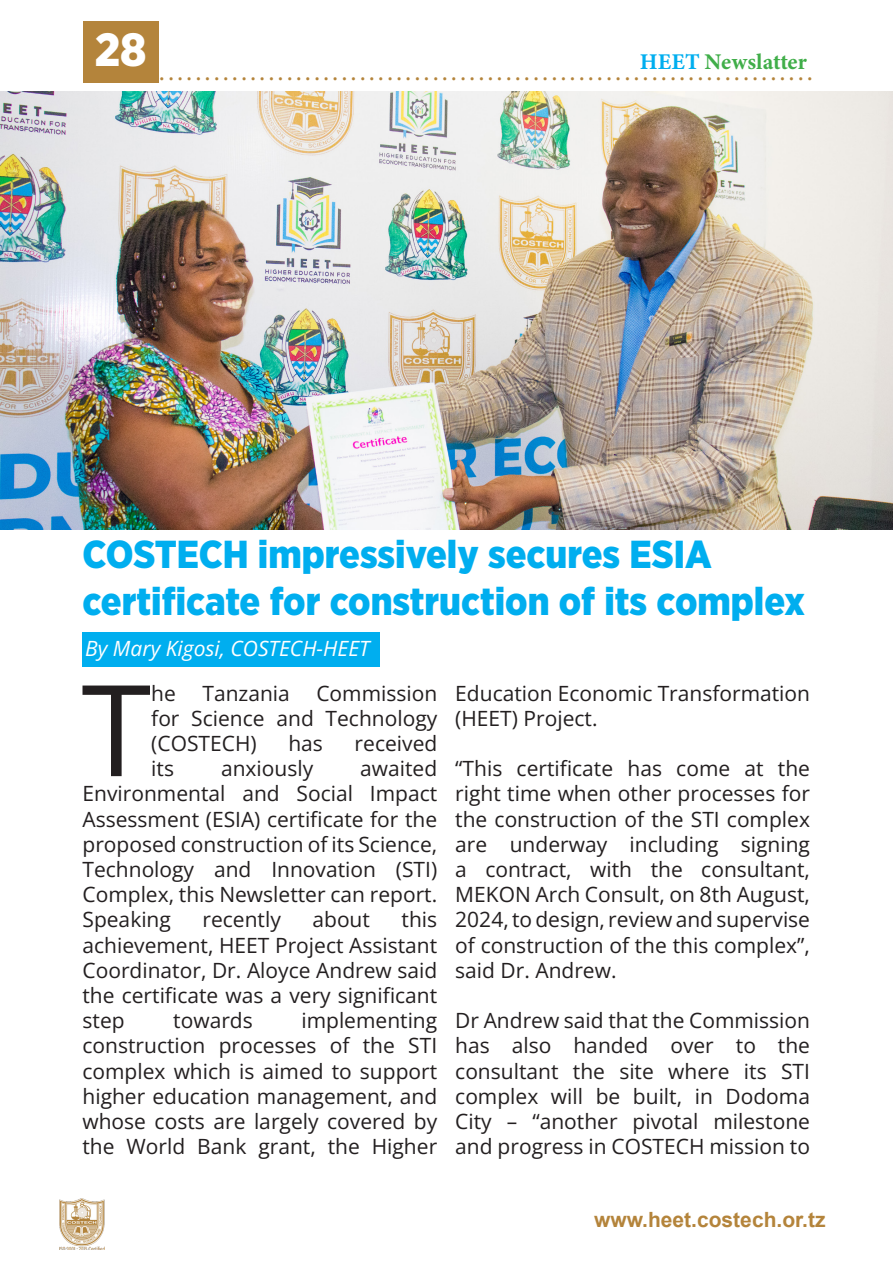
<style>
.page{position:relative;width:893px;height:1263px;background:#fff}
.page>*{position:absolute;margin:0;border:0;box-sizing:border-box;transform-origin:0 0}
.t1{font:126.9px "Open Sans";color:#231f20}
.t2{font:900 39px/46.8px "Gotham Narrow";color:#00aeef}
.t3{font:27px "Minion Pro";color:#b4843b}
.t4{font:22.5px "Minion Variable Concept";color:#40ae49}
.t5{font:21px/25.2px "Open Sans";color:#231f20;text-align:justify}
.t6{font:italic 21px "Open Sans";color:#fff}
.t7{font:700 21px "Arial";color:#b4843b}
.s1{color:#00aeef}
</style>
<div class="page">
<img style="left:0;top:92px;width:893px;height:437px">
<div style="left:82px;top:632px;width:298px;height:35px;background:#00aeef"></div>
<div style="left:83px;top:21px;width:76px;height:61px;background:#b4843b"></div>
<img style="left:59px;top:1198px;width:46px;height:52px">
<p class="t3" style="left:95px;top:54px;width:720px"><sup>28</sup>...........................................................................</p>
<p class="t4" style="left:640px;top:46px;width:169px"><span class="s1">HEET</span> Newslatter</p>
<p class="t2" style="left:82px;top:530px;width:724px">COSTECH impressively secures ESIA certificate for construction of its complex</p>
<p class="t6" style="left:85px;top:634px;width:286px">By Mary Kigosi, COSTECH-HEET</p>
<p class="t1" style="left:81px;top:643px;width:71px">T</p>
<p class="t5" style="left:151px;top:680px;width:26px">he</p>
<p class="t5" style="left:202px;top:680px;width:89px">Tanzania</p>
<p class="t5" style="left:151px;top:680px;width:287px;text-indent:165px">Commission for Science and Technology (COSTECH)</p>
<p class="t5" style="left:288px;top:730px;width:36px">has</p>
<p class="t5" style="left:355px;top:730px;width:84px">received</p>
<p class="t5" style="left:82px;top:755px;width:356px;text-indent:278px">awaited Environmental and Social Impact Assessment (ESIA) certificate for the proposed construction of its Science, Technology and Innovation (STI)<br>Complex, this Newsletter can report.</p>
<p class="t5" style="left:82px;top:906px;width:90px">Speaking</p>
<p class="t5" style="left:202px;top:906px;width:80px">recently</p>
<p class="t5" style="left:312px;top:906px;width:59px">about</p>
<p class="t5" style="left:151px;top:755px;width:24px">its</p>
<p class="t5" style="left:221px;top:755px;width:94px">anxiously</p>
<p class="t5" style="left:82px;top:906px;width:356px;text-indent:319px">this achievement, HEET Project Assistant Coordinator, Dr. Aloyce Andrew said the certificate was a very significant step</p>
<p class="t5" style="left:82px;top:1007px;width:356px;text-indent:219px">implementing construction processes of the STI complex which is aimed to support higher education management, and whose costs are largely covered by the World Bank grant, the Higher</p>
<p class="t5" style="left:173px;top:1007px;width:81px">towards</p>
<p class="t5" style="left:455px;top:680px;width:356px">Education Economic Transformation (HEET) Project.</p>
<p class="t5" style="left:455px;top:755px;width:356px">“This certificate has come at the right time when other processes for the construction of the STI complex are underway including signing a contract, with the consultant, MEKON Arch Consult, on 8th August, 2024, to design, review and supervise of construction of the this complex”, said Dr. Andrew.</p>
<p class="t5" style="left:455px;top:1007px;width:356px">Dr Andrew said that the Commission has also handed over to the consultant the site where its STI complex will be built, in Dodoma City – “another pivotal milestone and progress in COSTECH mission to</p>
<p class="t7" style="left:594px;top:1206px;width:233px">www.heet.costech.or.tz</p>
</div>
